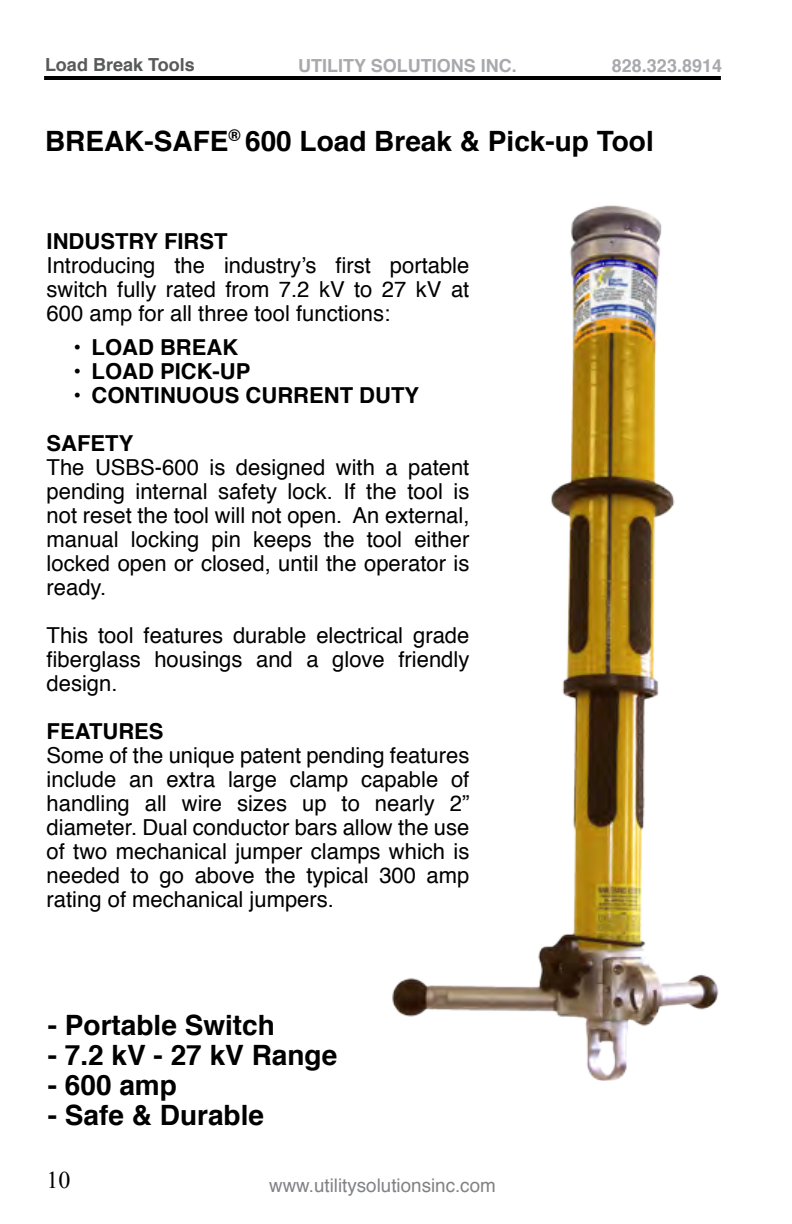
<style>
.page{position:relative;width:792px;height:1224px;background:#fff}
.page>*{position:absolute;margin:0;border:0;box-sizing:border-box;transform-origin:0 0}
.t1{font:700 28px "Helvetica";color:#000}
.t2{font:24px "Times New Roman";color:#000}
.t3{font:22px/24px "Helvetica";color:#000;text-align:justify}
.t4{font:700 22px/48px "Helvetica";color:#000}
.t5{font:18.8px "Helvetica";color:#808285}
.t6{font:700 18px "Helvetica";color:#a7a9ac}
.t7{font:700 18px "Helvetica";color:#58595b}
</style>
<div class="page">
<hr style="left:44px;top:76px;width:677px;height:4px;background:#000">
<img style="left:392px;top:205px;width:327px;height:875px">
<p class="t7" style="left:45px;top:50px;width:151px">Load Break Tools</p>
<p class="t6" style="left:298px;top:51px;width:220px">UTILITY SOLUTIONS INC.</p>
<p class="t6" style="left:612px;top:51px;width:112px">828.323.8914</p>
<p class="t1" style="left:45px;top:118px;width:610px">BREAK-SAFE<sup>®</sup> 600 Load Break &amp; Pick-up Tool</p>
<p class="t4" style="left:47px;top:218px;width:182px">INDUSTRY FIRST</p>
<p class="t3" style="left:47px;top:254px;width:424px">Introducing the industry’s first portable switch fully rated from 7.2 kV to 27 kV at 600 amp for all three tool functions:</p>
<p class="t4" style="left:74px;top:324px;width:166px">• LOAD BREAK</p>
<p class="t4" style="left:74px;top:348px;width:178px">• LOAD PICK-UP</p>
<p class="t4" style="left:47px;top:372px;width:374px;text-indent:27px">• CONTINUOUS CURRENT DUTY<br>SAFETY</p>
<p class="t3" style="left:47px;top:456px;width:424px">The USBS-600 is designed with a patent pending internal safety lock. If the tool is not reset the tool will not open. An external, manual locking pin keeps the tool either locked open or closed, until the operator is ready.</p>
<p class="t3" style="left:47px;top:624px;width:424px">This tool features durable electrical grade fiberglass housings and a glove friendly design.</p>
<p class="t4" style="left:47px;top:708px;width:118px">FEATURES</p>
<p class="t3" style="left:47px;top:744px;width:424px">Some of the unique patent pending features include an extra large clamp capable of handling all wire sizes up to nearly 2” diameter. Dual conductor bars allow the use of two mechanical jumper clamps which is needed to go above the typical 300 amp rating of mechanical jumpers.</p>
<p class="t1" style="left:48px;top:1002px;width:229px">- Portable Switch</p>
<p class="t1" style="left:48px;top:1032px;width:291px">- 7.2 kV - 27 kV Range</p>
<p class="t1" style="left:48px;top:1062px;width:131px">- 600 amp</p>
<p class="t1" style="left:48px;top:1092px;width:218px">- Safe &amp; Durable</p>
<p class="t2" style="left:47px;top:1164px;width:25px">10</p>
<p class="t5" style="left:269px;top:1170px;width:228px">www.utilitysolutionsinc.com</p>
</div>
